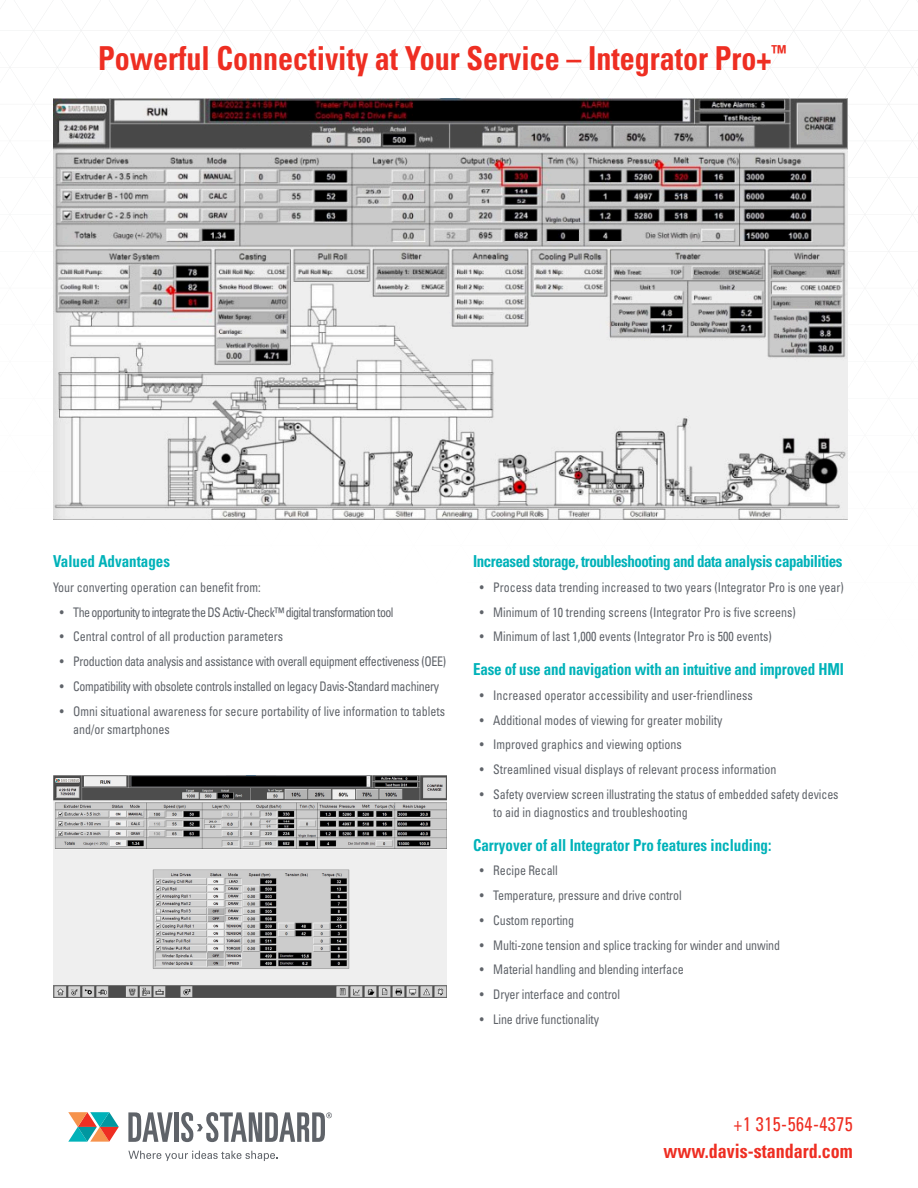
<style>
.page{position:relative;width:918px;height:1188px;background:#fff}
.page>*{position:absolute;margin:0;border:0;box-sizing:border-box;transform-origin:0 0}
.t1{font:700 condensed 33px "Univers LT Std";color:#ee2e22;scale:.91 1}
.t2{font:700 condensed 19.8px "Univers LT Std";color:#ee2e22;scale:.91 1}
.t3{font:condensed 19.8px "Univers LT Std";letter-spacing:.025em;color:#ee2e22;scale:.91 1}
.t4{font:700 condensed 16.5px "Univers LT Std";letter-spacing:-.01em;color:#00b2b9;scale:.91 1}
.t5{font:700 condensed 16.5px "Univers LT Std";letter-spacing:-.03em;color:#00b2b9;scale:.91 1}
.t6{font:condensed 13.2px/18px "Univers LT Std";color:#5f6369;scale:.91 1}
.t7{font:condensed 13.2px "Univers LT Std";letter-spacing:-.03em;color:#5f6369;scale:.91 1}
.t8{font:condensed 13.2px "Univers LT Std";letter-spacing:-.05em;color:#5f6369;scale:.91 1}
</style>
<div class="page">
<svg style="left:68px;top:1112px;width:51px;height:30px"></svg>
<svg style="left:128px;top:1112px;width:45px;height:30px"></svg>
<hr style="left:175px;top:1112px;width:4px;height:30px;background:#5f6369">
<svg style="left:128px;top:1151px;width:150px;height:10px"></svg>
<svg style="left:181px;top:1112px;width:151px;height:30px"></svg>
<img style="left:53px;top:775px;width:393px;height:222px">
<img style="left:53px;top:98px;width:795px;height:421px">
<p class="t1" style="left:98px;top:38px;width:758px">Powerful Connectivity at Your Service – Integrator Pro+<sup>™</sup></p>
<p class="t4" style="left:53px;top:551px;width:130px">Valued Advantages</p>
<p class="t6" style="left:53px;top:578px;width:230px">Your converting operation can benefit from:</p>
<p class="t8" style="left:60px;top:604px;width:368px">• The opportunity to integrate the DS Activ-Check™ digital transformation tool</p>
<p class="t6" style="left:60px;top:628px;width:247px">• Central control of all production parameters</p>
<p class="t7" style="left:60px;top:653px;width:426px">• Production data analysis and assistance with overall equipment effectiveness (OEE)</p>
<p class="t7" style="left:60px;top:678px;width:418px">• Compatibility with obsolete controls installed on legacy Davis-Standard machinery</p>
<p class="t6" style="left:73px;top:702px;width:410px;text-indent:-14px">• Omni situational awareness for secure portability of live information to tablets and/or smartphones</p>
<p class="t5" style="left:473px;top:551px;width:408px">Increased storage, troubleshooting and data analysis capabilities</p>
<p class="t6" style="left:480px;top:578px;width:402px">• Process data trending increased to two years (Integrator Pro is one year)</p>
<p class="t6" style="left:480px;top:603px;width:349px">• Minimum of 10 trending screens (Integrator Pro is five screens)</p>
<p class="t6" style="left:480px;top:628px;width:322px">• Minimum of last 1,000 events (Integrator Pro is 500 events)</p>
<p class="t4" style="left:473px;top:659px;width:409px">Ease of use and navigation with an intuitive and improved HMI</p>
<p class="t6" style="left:480px;top:686px;width:301px">• Increased operator accessibility and user-friendliness</p>
<p class="t6" style="left:480px;top:711px;width:268px">• Additional modes of viewing for greater mobility</p>
<p class="t6" style="left:480px;top:736px;width:224px">• Improved graphics and viewing options</p>
<p class="t6" style="left:480px;top:760px;width:328px">• Streamlined visual displays of relevant process information</p>
<p class="t6" style="left:493px;top:785px;width:381px;text-indent:-14px">• Safety overview screen illustrating the status of embedded safety devices to aid in diagnostics and troubleshooting</p>
<p class="t4" style="left:473px;top:835px;width:329px">Carryover of all Integrator Pro features including:</p>
<p class="t6" style="left:480px;top:862px;width:87px">• Recipe Recall</p>
<p class="t6" style="left:480px;top:886px;width:223px">• Temperature, pressure and drive control</p>
<p class="t6" style="left:480px;top:911px;width:105px">• Custom reporting</p>
<p class="t6" style="left:480px;top:936px;width:332px">• Multi-zone tension and splice tracking for winder and unwind</p>
<p class="t6" style="left:480px;top:961px;width:226px">• Material handling and blending interface</p>
<p class="t6" style="left:480px;top:985px;width:156px">• Dryer interface and control</p>
<p class="t6" style="left:480px;top:1010px;width:133px">• Line drive functionality</p>
<p class="t3" style="left:734px;top:1112px;width:132px">+1 315-564-4375</p>
<p class="t2" style="left:663px;top:1139px;width:210px">www.davis-standard.com</p>
</div>
